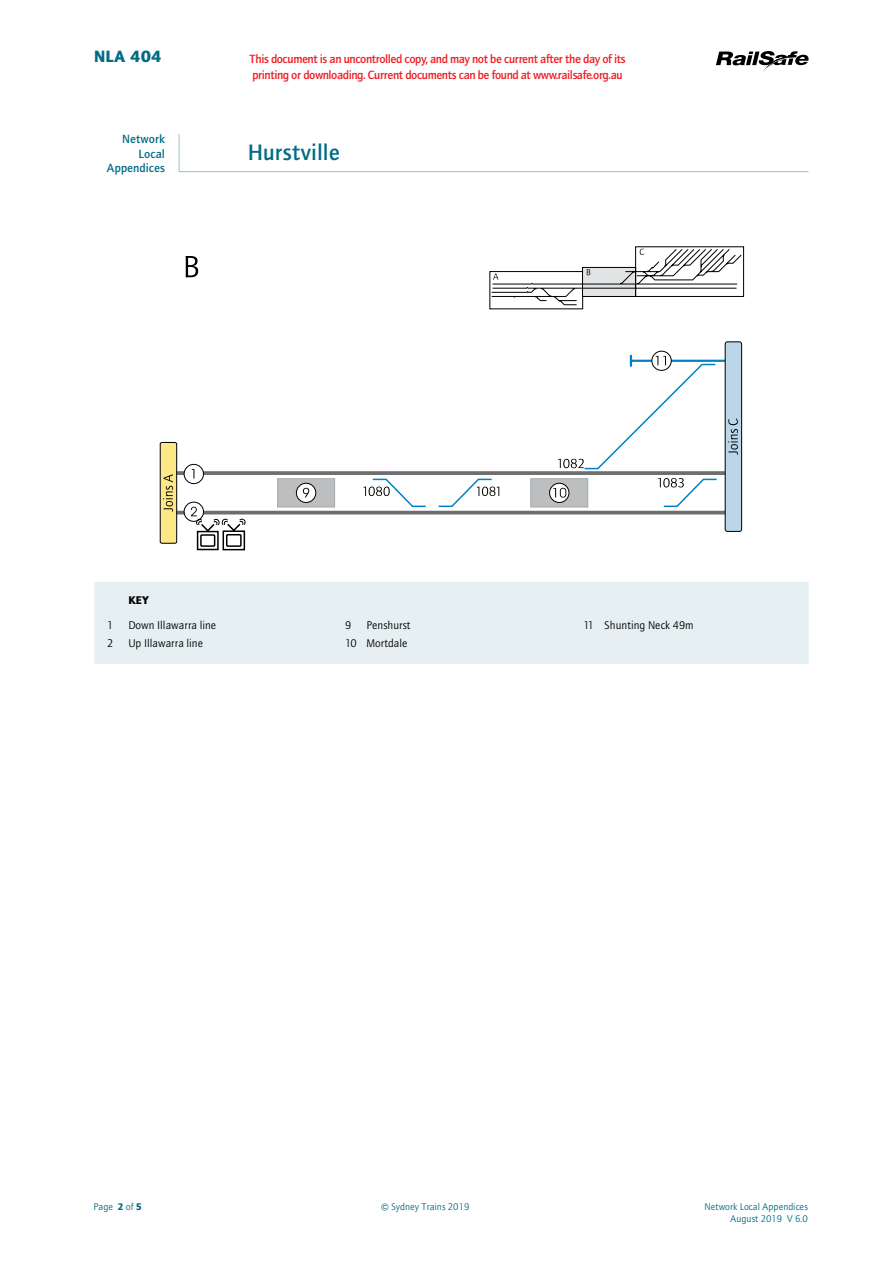
<style>
.page{position:relative;width:893px;height:1263px;background:#fff}
.page>*{position:absolute;margin:0;border:0;box-sizing:border-box;transform-origin:0 0}
.t1{font:500 22.5px "AT Quay Sans";color:#006c85}
.t2{font:900 16.5px "AT Quay Sans";color:#006c85}
.t3{font:500 12px/16.5px "AT Quay Sans";letter-spacing:-.035em;color:#ed1d24}
.t4{font:500 12px/14.4px "AT Quay Sans";color:#006c85;text-align:right}
.t5{font:11.25px/17.7px "AT Quay Sans";color:#000;text-align:right}
.t6{font:900 11.25px "AT Quay Sans";color:#000}
.t7{font:9.75px/12px "AT Quay Sans";color:#006c85;text-align:right}
.s1{font-weight:900}
.s2{font-size:15px}
</style>
<div class="page">
<hr style="left:179px;top:134px;width:1px;height:38px;background:#99c4ce">
<hr style="left:179px;top:171px;width:629px;height:1px;background:#99c4ce">
<svg style="left:716px;top:51px;width:93px;height:21px"></svg>
<div style="left:94px;top:582px;width:715px;height:82px;background:#e6f0f3"></div>
<svg style="left:491px;top:246px;width:253px;height:59px"></svg>
<hr style="left:173px;top:511px;width:552px;height:3px;background:#6d6e71">
<svg style="left:177px;top:471px;width:548px;height:4px;background:#757679"></svg>
<div style="left:278px;top:479px;width:57px;height:28px;background:#bcbec0"></div>
<svg style="left:363px;top:478px;width:136px;height:30px"></svg>
<div style="left:531px;top:479px;width:57px;height:28px;background:#bcbec0"></div>
<svg style="left:658px;top:478px;width:59px;height:30px"></svg>
<svg style="left:550px;top:483px;width:19px;height:19px"></svg>
<div style="left:549px;top:483px;width:20px;height:20px;border:1px solid #000;border-radius:50%"></div>
<svg style="left:553px;top:488px;width:13px;height:10px"></svg>
<div style="left:651px;top:351px;width:21px;height:20px;border:1px solid #000;border-radius:50%"></div>
<svg style="left:296px;top:483px;width:20px;height:19px"></svg>
<div style="left:296px;top:483px;width:20px;height:20px;border:1px solid #000;border-radius:50%"></div>
<svg style="left:303px;top:488px;width:6px;height:9px"></svg>
<svg style="left:184px;top:464px;width:19px;height:20px"></svg>
<div style="left:184px;top:464px;width:20px;height:20px;border:1px solid #000;border-radius:50%"></div>
<svg style="left:192px;top:469px;width:2px;height:10px"></svg>
<svg style="left:184px;top:502px;width:19px;height:19px"></svg>
<div style="left:184px;top:502px;width:20px;height:20px;border:1px solid #000;border-radius:50%"></div>
<svg style="left:186px;top:256px;width:12px;height:21px"></svg>
<svg style="left:160px;top:442px;width:17px;height:102px;background:#d4c472"></svg>
<div style="left:725px;top:342px;width:17px;height:189px;background:#bbd6e9;border-radius:2px"></div>
<div style="left:725px;top:342px;width:17px;height:190px;border:1px solid #000;border-radius:2px"></div>
<svg style="left:558px;top:355px;width:180px;height:115px"></svg>
<svg style="left:191px;top:507px;width:55px;height:44px"></svg>
<h2 class="t2" style="left:94px;top:47px;width:69px">NLA 404</h2>
<p class="t3" style="left:249px;top:50px;width:378px">This document is an uncontrolled copy, and may not be current after the day of its printing or downloading. Current documents can be found at www.railsafe.org.au</p>
<p class="t4" style="left:107px;top:132px;width:60px">Network<br>Local<br>Appendices</p>
<h1 class="t1" style="left:248px;top:139px;width:94px">Hurstville</h1>
<p class="t6" style="left:128px;top:593px;width:23px">KEY</p>
<p class="t5" style="left:107px;top:616px;width:8px">1</p>
<p class="t5" style="left:128px;top:616px;width:89px">Down Illawarra line</p>
<p class="t5" style="left:107px;top:634px;width:8px">2</p>
<p class="t5" style="left:128px;top:634px;width:76px">Up Illawarra line</p>
<p class="t5" style="left:345px;top:616px;width:67px">Penshurst<br>10 Mortdale</p>
<p class="t5" style="left:583px;top:616px;width:112px">11 Shunting Neck 49m</p>
<p class="t5" style="left:345px;top:616px;width:8px">9</p>
<p class="t7" style="left:94px;top:1200px;width:50px">Page <span class="s1">2</span> of <span class="s1">5</span></p>
<p class="t7" style="left:381px;top:1200px;width:90px"><span class="s2">©</span> Sydney Trains 2019</p>
<p class="t7" style="left:704px;top:1200px;width:105px">Network Local Appendices<br>August 2019 V 6.0</p>
</div>
